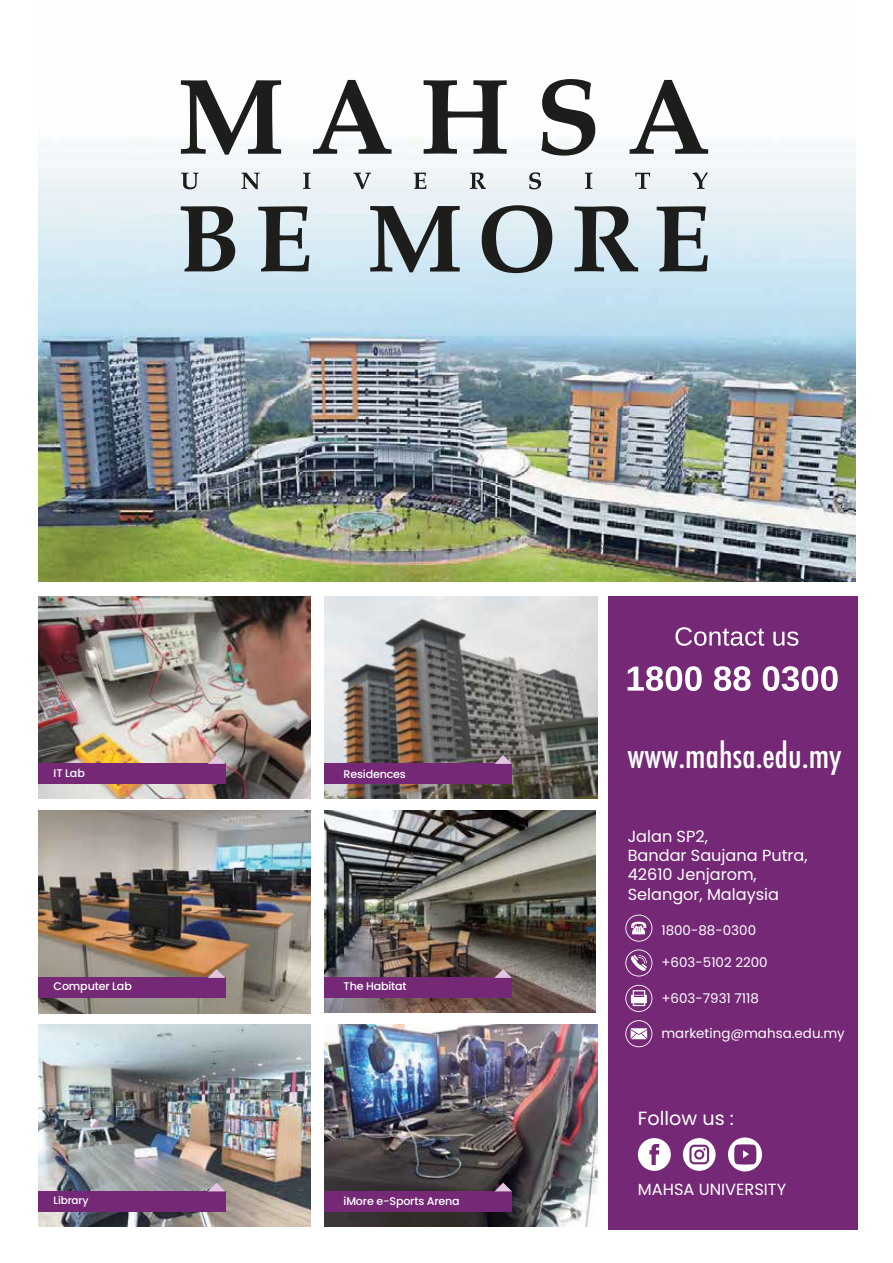
<style>
.page{position:relative;width:893px;height:1263px;background:#fff}
.page>*{position:absolute;margin:0;border:0;box-sizing:border-box;transform-origin:0 0}
.t1{font:500 condensed 33.3px "Futura";color:#fff}
.t2{font:19.05px "Poppins";color:#fff}
.t3{font:16.2px "Poppins";color:#fff}
.t4{font:16.05px/19.2px "Poppins";color:#fff}
.t5{font:13.35px "Poppins";color:#fff}
.t6{font:500 11.1px "Poppins";letter-spacing:-.015em;color:#fff}
.t7{font:500 10.5px "Poppins";letter-spacing:-.015em;color:#fff}
</style>
<div class="page">
<img style="left:38px;top:79px;width:818px;height:503px">
<img style="left:38px;top:596px;width:273px;height:202px">
<img style="left:325px;top:596px;width:273px;height:202px">
<img style="left:325px;top:810px;width:271px;height:202px">
<div style="left:325px;top:764px;width:187px;height:20px;background:#742876"></div>
<svg style="left:494px;top:755px;width:18px;height:9px"></svg>
<img style="left:38px;top:811px;width:273px;height:202px">
<div style="left:38px;top:764px;width:187px;height:20px;background:#742876"></div>
<div style="left:38px;top:978px;width:187px;height:20px;background:#742876"></div>
<svg style="left:208px;top:969px;width:17px;height:9px"></svg>
<img style="left:325px;top:1024px;width:273px;height:202px">
<div style="left:325px;top:1191px;width:187px;height:20px;background:#742876"></div>
<svg style="left:494px;top:1182px;width:18px;height:9px"></svg>
<div style="left:325px;top:978px;width:187px;height:20px;background:#742876"></div>
<svg style="left:494px;top:969px;width:18px;height:9px"></svg>
<img style="left:38px;top:1024px;width:273px;height:202px">
<div style="left:38px;top:1191px;width:187px;height:20px;background:#742876"></div>
<svg style="left:208px;top:1182px;width:17px;height:9px"></svg>
<div style="left:608px;top:596px;width:249px;height:633px;background:#742876"></div>
<svg style="left:675px;top:627px;width:89px;height:19px"></svg>
<svg style="left:773px;top:631px;width:25px;height:15px"></svg>
<svg style="left:628px;top:666px;width:74px;height:25px"></svg>
<svg style="left:714px;top:666px;width:37px;height:25px"></svg>
<svg style="left:763px;top:666px;width:75px;height:25px"></svg>
<svg style="left:638px;top:1138px;width:33px;height:33px"></svg>
<svg style="left:728px;top:1137px;width:34px;height:34px"></svg>
<svg style="left:683px;top:1138px;width:33px;height:33px"></svg>
<svg style="left:625px;top:949px;width:27px;height:27px"></svg>
<svg style="left:625px;top:914px;width:27px;height:28px"></svg>
<svg style="left:625px;top:1020px;width:27px;height:27px"></svg>
<svg style="left:625px;top:985px;width:27px;height:27px"></svg>
<svg style="left:181px;top:80px;width:100px;height:75px"></svg>
<svg style="left:313px;top:80px;width:79px;height:74px"></svg>
<svg style="left:630px;top:80px;width:78px;height:74px"></svg>
<svg style="left:424px;top:80px;width:83px;height:74px"></svg>
<svg style="left:541px;top:79px;width:54px;height:77px"></svg>
<svg style="left:370px;top:206px;width:90px;height:66px;background:#858e93"></svg>
<svg style="left:181px;top:206px;width:54px;height:65px;background:#727a7d"></svg>
<svg style="left:258px;top:206px;width:51px;height:65px;background:#858f93"></svg>
<svg style="left:657px;top:206px;width:51px;height:65px;background:#858e92"></svg>
<svg style="left:482px;top:205px;width:70px;height:68px;background:#8d979c"></svg>
<svg style="left:574px;top:206px;width:64px;height:65px;background:#818a8e"></svg>
<svg style="left:181px;top:173px;width:17px;height:16px"></svg>
<svg style="left:241px;top:173px;width:19px;height:16px"></svg>
<svg style="left:303px;top:173px;width:8px;height:16px"></svg>
<svg style="left:353px;top:173px;width:18px;height:16px"></svg>
<svg style="left:414px;top:173px;width:12px;height:16px"></svg>
<svg style="left:470px;top:173px;width:16px;height:16px"></svg>
<svg style="left:529px;top:172px;width:12px;height:17px"></svg>
<svg style="left:585px;top:173px;width:7px;height:16px"></svg>
<svg style="left:635px;top:173px;width:15px;height:16px"></svg>
<svg style="left:692px;top:172px;width:16px;height:17px"></svg>
<svg style="left:208px;top:755px;width:17px;height:9px"></svg>
<p class="t6" style="left:54px;top:767px;width:33px">IT Lab</p>
<p class="t6" style="left:344px;top:768px;width:64px">Residences</p>
<p class="t6" style="left:54px;top:980px;width:80px">Computer Lab</p>
<p class="t6" style="left:344px;top:980px;width:65px">The Habitat</p>
<p class="t7" style="left:54px;top:1194px;width:36px">Library</p>
<p class="t6" style="left:344px;top:1194px;width:118px">iMore e-Sports Arena</p>
<h1 class="t1" style="left:627px;top:735px;width:216px">www.mahsa.edu.my</h1>
<p class="t4" style="left:628px;top:826px;width:181px">Jalan SP2,<br>Bandar Saujana Putra,<br>42610 Jenjarom,<br>Selangor, Malaysia</p>
<p class="t5" style="left:661px;top:923px;width:96px">1800-88-0300</p>
<p class="t5" style="left:661px;top:955px;width:108px">+603-5102 2200</p>
<p class="t5" style="left:661px;top:991px;width:99px">+603-7931 7118</p>
<p class="t5" style="left:661px;top:1026px;width:185px">marketing@mahsa.edu.my</p>
<h2 class="t2" style="left:638px;top:1107px;width:98px">Follow us :</h2>
<p class="t3" style="left:638px;top:1179px;width:150px">MAHSA UNIVERSITY</p>
</div>
